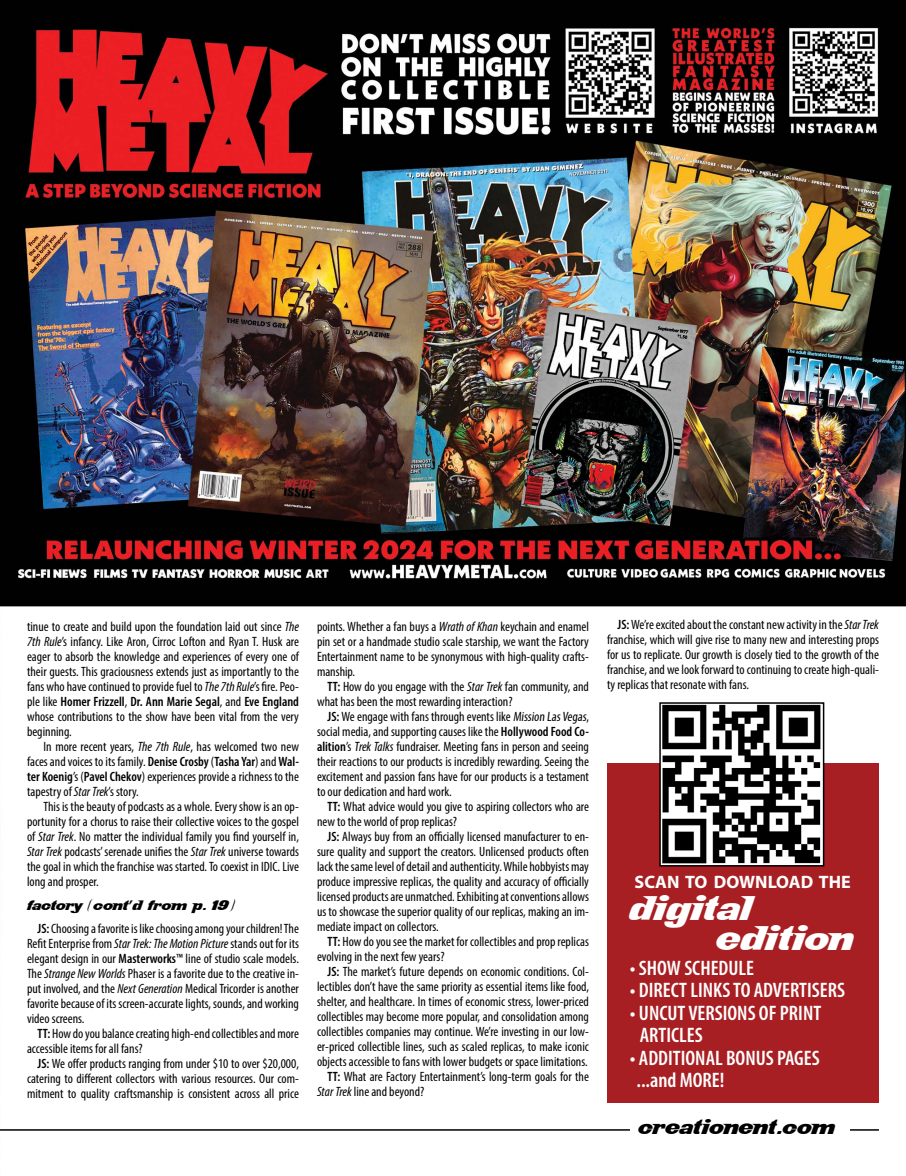
<style>
.page{position:relative;width:906px;height:1176px;background:#fff}
.page>*{position:absolute;margin:0;border:0;box-sizing:border-box;transform-origin:0 0}
.t1{font:45px "New Yorkto Las Vegas";color:#fff}
.t2{font:27px "New Yorkto Las Vegas";color:#000}
.t3{font:600 condensed 21px/22.5px "Myriad Pro";color:#fff}
.t4{font:18px "New Yorkto Las Vegas";color:#000}
.t5{font:700 18px "Myriad Pro";color:#fff}
.t6{font:condensed 13.5px/15px "Myriad Pro";color:#000;text-align:justify}
.s1{font-style:italic}
.s2{font-weight:600}
</style>
<div class="page">
<img style="left:0;top:0;width:905px;height:1131px">
<hr style="left:0;top:1128px;width:878px;height:2px;background:#000">
<div style="left:630px;top:1112px;width:219px;height:36px;background:#fff"></div>
<div style="left:606px;top:762px;width:272px;height:340px;background:#a71f23"></div>
<img style="left:662px;top:705px;width:158px;height:158px">
<div style="left:659px;top:702px;width:164px;height:164px;border:2px solid #000"></div>
<p class="t6" style="left:27px;top:618px;width:273px">tinue to create and build upon the foundation laid out since <span class="s1">The 7th Rule</span>’s infancy. Like Aron, Cirroc Lofton and Ryan T. Husk are eager to absorb the knowledge and experiences of every one of their guests. This graciousness extends just as importantly to the fans who have continued to provide fuel to <span class="s1">The 7th Rule</span>’s fire. Peo&shy;ple like <span class="s2">Homer Frizzell</span>, <span class="s2">Dr. Ann Marie Segal</span>, and <span class="s2">Eve England </span>whose contributions to the show have been vital from the very beginning.</p>
<p class="t6" style="left:27px;top:738px;width:273px;text-indent:16px">In more recent years, <span class="s1">The 7th Rule</span>, has welcomed two new faces and voices to its family. <span class="s2">Denise Crosby</span> (<span class="s2">Tasha Yar</span>) and <span class="s2">Wal&shy;ter Koenig</span>’s (<span class="s2">Pavel Chekov</span>) experiences provide a richness to the tapestry of <span class="s1">Star Trek</span>’s story.</p>
<p class="t6" style="left:27px;top:798px;width:273px;text-indent:16px">This is the beauty of podcasts as a whole. Every show is an op&shy;portunity for a chorus to raise their collective voices to the gospel of <span class="s1">Star Trek</span>. No matter the individual family you find yourself in, <span class="s1">Star Trek</span> podcasts’ serenade unifies the <span class="s1">Star Trek</span> universe towards the goal in which the franchise was started. To coexist in IDIC. Live long and prosper.</p>
<p class="t6" style="left:27px;top:920px;width:273px;text-indent:11px"><span class="s2">JS:</span> Choosing a favorite is like choosing among your children! The Refit Enterprise from <span class="s1">Star Trek: The Motion Picture</span> stands out for its elegant design in our <span class="s2">Masterworks</span>™ line of studio scale models.<br>The <span class="s1">Strange New Worlds</span> Phaser is a favorite due to the creative in&shy;put involved, and the <span class="s1">Next Generation</span> Medical Tricorder is another favorite because of its screen-accurate lights, sounds, and working video screens.</p>
<p class="t6" style="left:27px;top:1025px;width:273px;text-indent:10px"><span class="s2">TT:</span> How do you balance creating high-end collectibles and more accessible items for all fans?</p>
<p class="t6" style="left:27px;top:1055px;width:273px;text-indent:11px"><span class="s2">JS:</span> We offer products ranging from under $10 to over $20,000, catering to different collectors with various resources. Our com&shy;mitment to quality craftsmanship is consistent across all price</p>
<h3 class="t4" style="left:27px;top:895px;width:209px">factory (cont’d from p. 19)</h3>
<p class="t6" style="left:317px;top:618px;width:273px">points. Whether a fan buys a <span class="s1">Wrath of Khan</span> keychain and enamel pin set or a handmade studio scale starship, we want the Factory Entertainment name to be synonymous with high-quality crafts&shy;manship.</p>
<p class="t6" style="left:317px;top:678px;width:273px;text-indent:11px"><span class="s2">TT:</span> How do you engage with the <span class="s1">Star Trek</span> fan community, and what has been the most rewarding interaction?</p>
<p class="t6" style="left:317px;top:708px;width:273px;text-indent:11px"><span class="s2">JS:</span> We engage with fans through events like Mission Las Vegas, social media, and supporting causes like the <span class="s2">Hollywood Food Co&shy;alition</span>’s T<span class="s1">rek Talks</span> fundraiser. Meeting fans in person and seeing their reactions to our products is incredibly rewarding. Seeing the excitement and passion fans have for our products is a testament to our dedication and hard work.</p>
<p class="t6" style="left:317px;top:798px;width:273px;text-indent:11px"><span class="s2">TT:</span> What advice would you give to aspiring collectors who are new to the world of prop replicas?</p>
<p class="t6" style="left:317px;top:828px;width:273px;text-indent:11px"><span class="s2">JS:</span> Always buy from an officially licensed manufacturer to en&shy;sure quality and support the creators. Unlicensed products often lack the same level of detail and authenticity. While hobbyists may produce impressive replicas, the quality and accuracy of officially licensed products are unmatched. Exhibiting at conventions allows us to showcase the superior quality of our replicas, making an im&shy;mediate impact on collectors.</p>
<p class="t6" style="left:317px;top:933px;width:273px;text-indent:10px"><span class="s2">TT:</span> How do you see the market for collectibles and prop replicas evolving in the next few years?</p>
<p class="t6" style="left:327px;top:963px;width:263px"><span class="s2">JS:</span> The market’s future depends on economic conditions. Col-</p>
<p class="t6" style="left:317px;top:978px;width:273px">lectibles don’t have the same priority as essential items like food,</p>
<p class="t6" style="left:317px;top:993px;width:273px">shelter, and healthcare. In times of economic stress, lower-priced</p>
<p class="t6" style="left:317px;top:1008px;width:273px">collectibles may become more popular, and consolidation among</p>
<p class="t6" style="left:317px;top:1023px;width:273px">collectibles companies may continue. We’re investing in our low-</p>
<p class="t6" style="left:317px;top:1038px;width:273px">er-priced collectible lines, such as scaled replicas, to make iconic</p>
<p class="t6" style="left:317px;top:1053px;width:272px">objects accessible to fans with lower budgets or space limitations.</p>
<p class="t6" style="left:327px;top:1068px;width:263px"><span class="s2">TT:</span> What are Factory Entertainment’s long-term goals for the</p>
<p class="t6" style="left:317px;top:1083px;width:109px"><span class="s1">Star Trek</span> line and beyond?</p>
<p class="t6" style="left:606px;top:617px;width:273px;text-indent:11px"><span class="s2">JS:</span> We’re excited about the constant new activity in the <span class="s1">Star Trek </span>franchise, which will give rise to many new and interesting props for us to replicate. Our growth is closely tied to the growth of the franchise, and we look forward to continuing to create high-quali&shy;ty replicas that resonate with fans.</p>
<h3 class="t5" style="left:634px;top:869px;width:218px">SCAN TO DOWNLOAD THE</h3>
<h1 class="t1" style="left:629px;top:884px;width:124px">digital</h1>
<h1 class="t1" style="left:716px;top:914px;width:139px">edition</h1>
<h3 class="t3" style="left:629px;top:955px;width:126px">• SHOW SCHEDULE</h3>
<h3 class="t3" style="left:629px;top:978px;width:216px">• DIRECT LINKS TO ADVERTISERS</h3>
<h3 class="t3" style="left:639px;top:1000px;width:183px;text-indent:-10px">• UNCUT VERSIONS OF PRINT<br>ARTICLES</h3>
<h3 class="t3" style="left:636px;top:1045px;width:184px;text-indent:-7px">• ADDITIONAL BONUS PAGES ...and MORE!</h3>
<h2 class="t2" style="left:638px;top:1111px;width:198px">creationent.com</h2>
</div>
